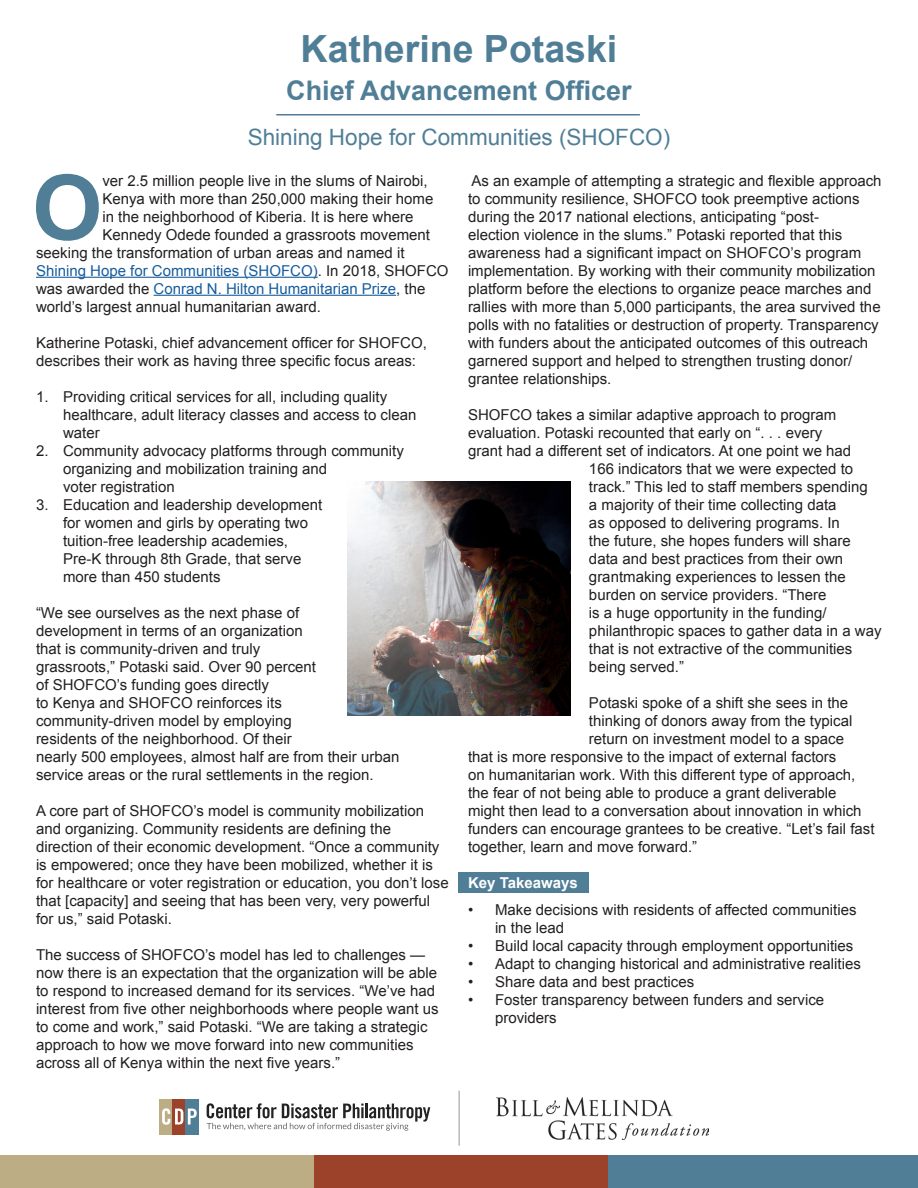
<style>
.page{position:relative;width:918px;height:1188px;background:#fff}
.page>*{position:absolute;margin:0;border:0;box-sizing:border-box;transform-origin:0 0}
.t1{font:700 90.45px "Arial";color:#507e96}
.t2{font:700 37.5px "Arial";color:#507e96}
.t3{font:700 27px "Arial";color:#507e96}
.t4{font:22.5px "Arial";color:#507e96}
.t5{font:15px/18px "Arial";color:#231f20}
.t6{font:15px "Arial";color:#175d9e}
.t7{font:700 15px "Arial";color:#fff}
.s1{color:#231f20}
</style>
<div class="page">
<svg style="left:207px;top:1103px;width:223px;height:28px"></svg>
<div style="left:160px;top:1099px;width:13px;height:35px;background:#bcad85"></div>
<div style="left:173px;top:1099px;width:13px;height:35px;background:#9c422b"></div>
<div style="left:186px;top:1099px;width:13px;height:35px;background:#507e96"></div>
<svg style="left:162px;top:1108px;width:35px;height:17px"></svg>
<hr style="left:459px;top:1091px;width:1px;height:55px;background:#939598">
<img style="left:497px;top:1097px;width:212px;height:42px">
<div style="left:0;top:1156px;width:314px;height:32px;background:#bcad85"></div>
<div style="left:314px;top:1156px;width:294px;height:32px;background:#9c422b"></div>
<div style="left:608px;top:1156px;width:309px;height:32px;background:#507e96"></div>
<div style="left:458px;top:872px;width:131px;height:21px;background:#507e96"></div>
<hr style="left:36px;top:277px;width:282px;height:1px;background:#175d9e">
<hr style="left:154px;top:295px;width:242px;height:1px;background:#175d9e">
<hr style="left:276px;top:114px;width:364px;height:2px;background:#507e96">
<img style="left:347px;top:482px;width:224px;height:233px">
<p class="t2" style="left:301px;top:25px;width:318px">Katherine Potaski</p>
<p class="t3" style="left:286px;top:73px;width:347px">Chief Advancement Officer</p>
<p class="t4" style="left:248px;top:122px;width:424px">Shining Hope for Communities (SHOFCO)</p>
<p class="t1" style="left:32px;top:148px;width:72px">O</p>
<p class="t5" style="left:102px;top:172px;width:327px">ver 2.5 million people live in the slums of Nairobi,</p>
<p class="t5" style="left:102px;top:190px;width:332px">Kenya with more than 250,000 making their home</p>
<p class="t5" style="left:102px;top:208px;width:312px">in the neighborhood of Kiberia. It is here where</p>
<p class="t5" style="left:102px;top:226px;width:329px">Kennedy Odede founded a grassroots movement</p>
<p class="t5" style="left:36px;top:244px;width:370px">seeking the transformation of urban areas and named it</p>
<p class="t6" style="left:36px;top:261px;width:414px">Shining Hope for Communities (SHOFCO)<span class="s1">. In 2018, SHOFCO</span></p>
<p class="t6" style="left:36px;top:279px;width:391px"><span class="s1">was awarded the</span> Conrad N. Hilton Humanitarian Prize<span class="s1">, the</span></p>
<p class="t5" style="left:36px;top:298px;width:286px">world’s largest annual humanitarian award.</p>
<p class="t5" style="left:36px;top:334px;width:392px">Katherine Potaski, chief advancement officer for SHOFCO, describes their work as having three specific focus areas:</p>
<p class="t5" style="left:63px;top:388px;width:355px;text-indent:-27px">1. Providing critical services for all, including quality healthcare, adult literacy classes and access to clean water</p>
<p class="t5" style="left:63px;top:442px;width:342px;text-indent:-27px">2. Community advocacy platforms through community organizing and mobilization training and<br>voter registration</p>
<p class="t5" style="left:63px;top:496px;width:261px;text-indent:-27px">3. Education and leadership development for women and girls by operating two tuition-free leadership academies, Pre-K through 8th Grade, that serve more than 450 students</p>
<p class="t5" style="left:36px;top:604px;width:365px">“We see ourselves as the next phase of<br>development in terms of an organization<br>that is community-driven and truly<br>grassroots,” Potaski said. Over 90 percent<br>of SHOFCO’s funding goes directly<br>to Kenya and SHOFCO reinforces its community-driven model by employing<br>residents of the neighborhood. Of their<br>nearly 500 employees, almost half are from their urban service areas or the rural settlements in the region.</p>
<p class="t5" style="left:36px;top:802px;width:414px">A core part of SHOFCO’s model is community mobilization and organizing. Community residents are defining the direction of their economic development. “Once a community is empowered; once they have been mobilized, whether it is for healthcare or voter registration or education, you don’t lose that [capacity] and seeing that has been very, very powerful for us,” said Potaski.</p>
<p class="t5" style="left:36px;top:946px;width:404px">The success of SHOFCO’s model has led to challenges — now there is an expectation that the organization will be able to respond to increased demand for its services. “We’ve had interest from five other neighborhoods where people want us to come and work,” said Potaski. “We are taking a strategic approach to how we move forward into new communities across all of Kenya within the next five years.”</p>
<p class="t5" style="left:468px;top:172px;width:415px">As an example of attempting a strategic and flexible approach to community resilience, SHOFCO took preemptive actions during the 2017 national elections, anticipating “post-<br>election violence in the slums.” Potaski reported that this awareness had a significant impact on SHOFCO’s program implementation. By working with their community mobilization platform before the elections to organize peace marches and rallies with more than 5,000 participants, the area survived the polls with no fatalities or destruction of property. Transparency with funders about the anticipated outcomes of this outreach garnered support and helped to strengthen trusting donor/ grantee relationships.</p>
<p class="t5" style="left:468px;top:406px;width:370px">SHOFCO takes a similar adaptive approach to program</p>
<p class="t5" style="left:468px;top:424px;width:356px">evaluation. Potaski recounted that early on “. . . every</p>
<p class="t5" style="left:468px;top:442px;width:385px">grant had a different set of indicators. At one point we had</p>
<p class="t5" style="left:589px;top:460px;width:266px">166 indicators that we were expected to</p>
<p class="t5" style="left:589px;top:478px;width:280px">track.” This led to staff members spending</p>
<p class="t5" style="left:589px;top:496px;width:249px">a majority of their time collecting data</p>
<p class="t5" style="left:589px;top:514px;width:252px">as opposed to delivering programs. In</p>
<p class="t5" style="left:589px;top:532px;width:263px">the future, she hopes funders will share</p>
<p class="t5" style="left:589px;top:550px;width:256px">data and best practices from their own</p>
<p class="t5" style="left:589px;top:568px;width:258px">grantmaking experiences to lessen the</p>
<p class="t5" style="left:589px;top:586px;width:239px">burden on service providers. “There</p>
<p class="t5" style="left:589px;top:604px;width:239px">is a huge opportunity in the funding/</p>
<p class="t5" style="left:589px;top:622px;width:294px">philanthropic spaces to gather data in a way</p>
<p class="t5" style="left:589px;top:640px;width:265px">that is not extractive of the communities</p>
<p class="t5" style="left:589px;top:658px;width:97px">being served.”</p>
<p class="t5" style="left:589px;top:694px;width:261px">Potaski spoke of a shift she sees in the</p>
<p class="t5" style="left:589px;top:712px;width:265px">thinking of donors away from the typical</p>
<p class="t5" style="left:589px;top:730px;width:257px">return on investment model to a space</p>
<p class="t5" style="left:468px;top:748px;width:370px">that is more responsive to the impact of external factors</p>
<p class="t5" style="left:468px;top:766px;width:389px">on humanitarian work. With this different type of approach,</p>
<p class="t5" style="left:468px;top:784px;width:370px">the fear of not being able to produce a grant deliverable</p>
<p class="t5" style="left:468px;top:802px;width:395px">might then lead to a conversation about innovation in which</p>
<p class="t5" style="left:468px;top:820px;width:408px">funders can encourage grantees to be creative. “Let’s fail fast</p>
<p class="t5" style="left:468px;top:838px;width:231px">together, learn and move forward.”</p>
<p class="t7" style="left:468px;top:873px;width:111px">Key Takeaways</p>
<p class="t5" style="left:495px;top:901px;width:363px;text-indent:-27px">• Make decisions with residents of affected communities in the lead</p>
<p class="t5" style="left:468px;top:937px;width:387px">• Build local capacity through employment opportunities</p>
<p class="t5" style="left:468px;top:955px;width:394px">• Adapt to changing historical and administrative realities</p>
<p class="t5" style="left:468px;top:973px;width:228px">• Share data and best practices</p>
<p class="t5" style="left:495px;top:991px;width:331px;text-indent:-27px">• Foster transparency between funders and service providers</p>
</div>
